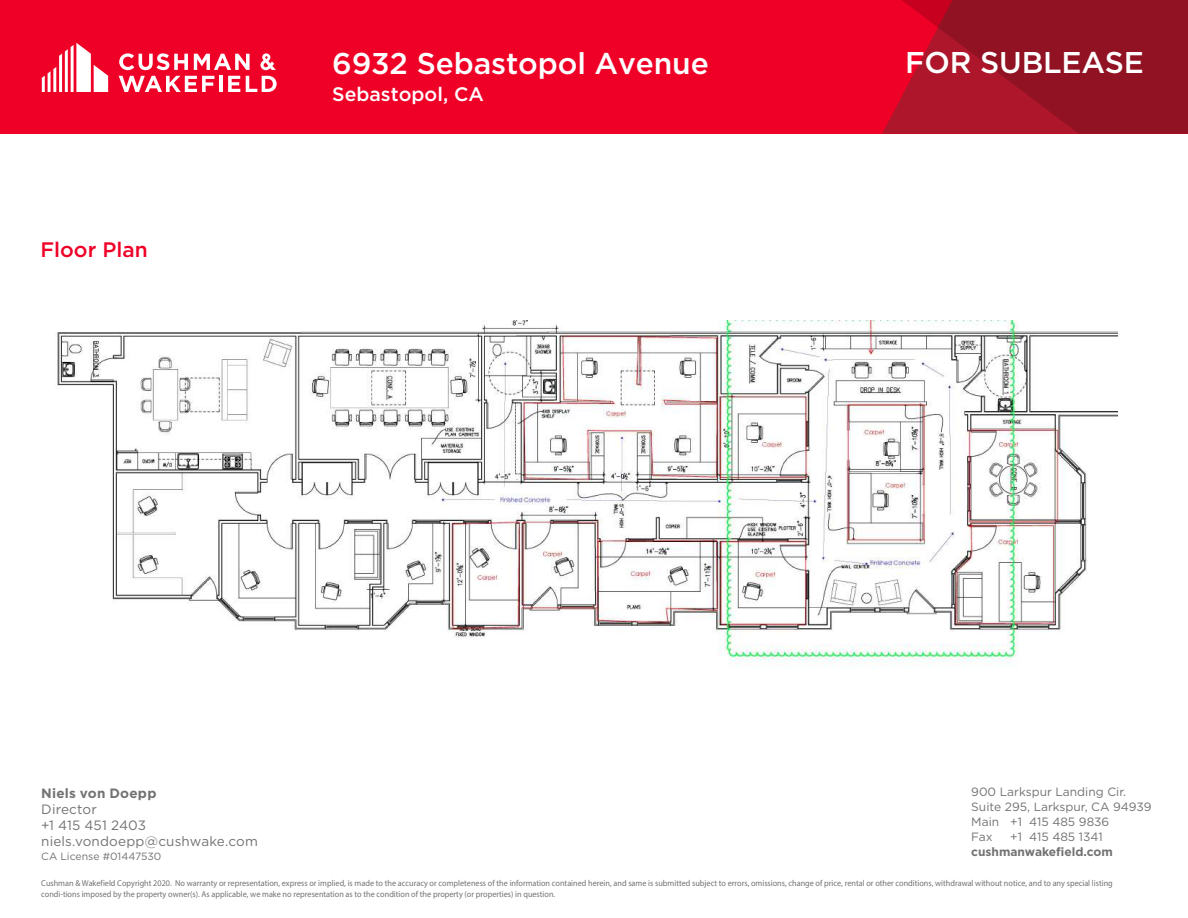
<style>
.page{position:relative;width:1188px;height:918px;background:#fff}
.page>*{position:absolute;margin:0;border:0;box-sizing:border-box;transform-origin:0 0}
.t1{font:500 30px "Gotham";letter-spacing:-.005em;color:#fff}
.t2{font:500 21px "Gotham";color:#ef0027}
.t3{font:500 19.5px "Gotham";color:#fff}
.t4{font:13.5px/16.2px "Gotham";letter-spacing:.01em;color:#717271}
.t5{font:700 13.5px "Gotham";letter-spacing:.015em;color:#717271}
.t6{font:12px/15px "Gotham";color:#717271}
.t7{font:700 12px "Gotham";color:#717271}
.t8{font:10.5px "Gotham";color:#717271}
.t9{font:8.7px/10.4px "Myriad Pro";color:#717271;scale:.95 1}
</style>
<div class="page">
<div style="left:0;top:0;width:1188px;height:134px;background:#ef0027"></div>
<svg style="left:882px;top:0;width:306px;height:134px;background:#a21125"></svg>
<svg style="left:42px;top:43px;width:66px;height:49px"></svg>
<hr style="left:219px;top:76px;width:4px;height:16px;background:#fff">
<svg style="left:228px;top:76px;width:12px;height:16px"></svg>
<svg style="left:246px;top:76px;width:31px;height:16px"></svg>
<svg style="left:119px;top:53px;width:69px;height:17px"></svg>
<svg style="left:194px;top:54px;width:56px;height:16px"></svg>
<svg style="left:119px;top:76px;width:95px;height:16px"></svg>
<svg style="left:260px;top:53px;width:16px;height:17px"></svg>
<img style="left:56px;top:321px;width:1061px;height:346px">
<h2 class="t2" style="left:40px;top:236px;width:109px">Floor Plan</h2>
<h1 class="t1" style="left:332px;top:43px;width:378px">6932 Sebastopol Avenue</h1>
<h3 class="t3" style="left:332px;top:82px;width:153px">Sebastopol, CA</h3>
<h1 class="t1" style="left:905px;top:42px;width:240px">FOR SUBLEASE</h1>
<h3 class="t6" style="left:971px;top:784px;width:182px">900 Larkspur Landing Cir.<br>Suite 295, Larkspur, CA 94939<br>Main +1 415 485 9836<br>Fax</h3>
<h3 class="t5" style="left:41px;top:784px;width:117px">Niels von Doepp</h3>
<h3 class="t4" style="left:41px;top:801px;width:218px">Director<br>+1 415 451 2403 niels.vondoepp@cushwake.com</h3>
<p class="t8" style="left:41px;top:849px;width:122px">CA License #01447530</p>
<p class="t9" style="left:41px;top:878px;width:1129px">Cushman &amp; Wakefield Copyright 2020. No warranty or representation, express or implied, is made to the accuracy or completeness of the information contained herein, and same is submitted subject to errors, omissions, change of price, rental or other conditions, withdrawal without notice, and to any special listing condi-tions imposed by the property owner(s). As applicable, we make no representation as to the condition of the property (or properties) in question.</p>
<h3 class="t6" style="left:1010px;top:829px;width:94px">+1 415 485 1341</h3>
<h3 class="t7" style="left:971px;top:844px;width:143px">cushmanwakefield.com</h3>
</div>
